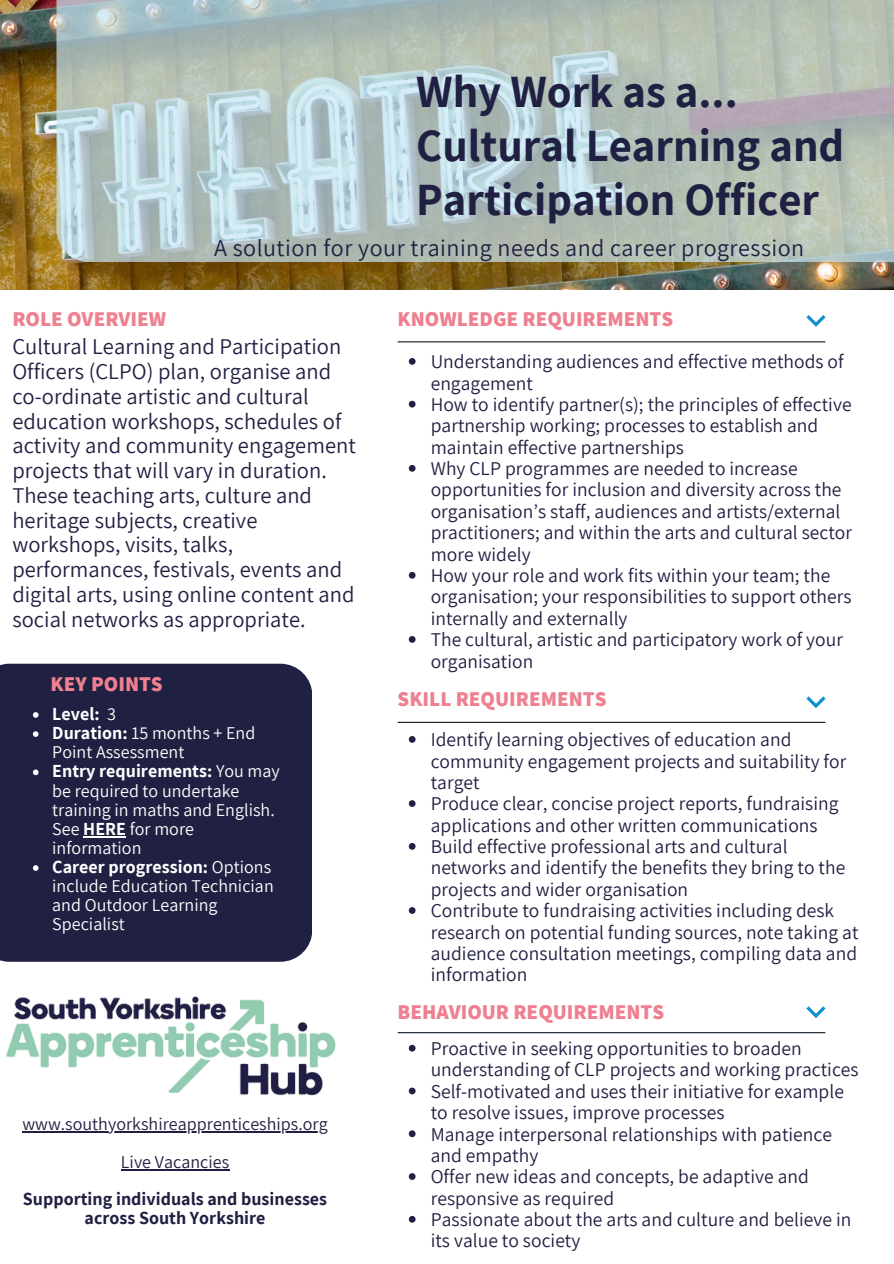
<style>
.page{position:relative;width:894px;height:1264px;background:#fff}
.page>*{position:absolute;margin:0;border:0;box-sizing:border-box;transform-origin:0 0}
.t1{font:700 45px/54px "Assistant";color:#202042}
.t2{font:24px "Assistant";letter-spacing:.02em;color:#202042}
.t3{font:22.5px/24.8px "Assistant";color:#202042}
.t4{font:800 21px "Assistant";color:#ee8090}
.t5{font:19.5px/21.3px "Assistant";color:#202042}
.t6{font:18px/19.2px "Assistant";color:#fff}
.t7{font:700 18px/19.2px "Assistant";color:#202042;text-align:center}
.t8{font:18px "Assistant";color:#202042}
.t9{font:700 18px "Assistant";color:#fff}
.s1{font-weight:400}
.s2{font-weight:700}
</style>
<div class="page">
<img style="left:0;top:0;width:893px;height:289px">
<svg style="left:56px;top:0;width:837px;height:262px;background:#b4c2bd"></svg>
<hr style="left:398px;top:341px;width:426px;height:1px;background:#0b1623">
<hr style="left:398px;top:721px;width:426px;height:2px;background:#0b1623">
<hr style="left:398px;top:1032px;width:426px;height:1px;background:#0b1623">
<svg style="left:806px;top:315px;width:19px;height:12px"></svg>
<svg style="left:408px;top:736px;width:7px;height:6px"></svg>
<svg style="left:408px;top:800px;width:7px;height:7px"></svg>
<svg style="left:408px;top:843px;width:7px;height:6px"></svg>
<svg style="left:408px;top:907px;width:7px;height:6px"></svg>
<svg style="left:806px;top:1006px;width:19px;height:12px"></svg>
<img style="left:6px;top:996px;width:330px;height:100px">
<svg style="left:408px;top:358px;width:7px;height:7px"></svg>
<svg style="left:408px;top:401px;width:7px;height:6px"></svg>
<svg style="left:408px;top:465px;width:7px;height:6px"></svg>
<svg style="left:408px;top:572px;width:7px;height:6px"></svg>
<svg style="left:408px;top:636px;width:7px;height:6px"></svg>
<div style="left:0;top:663px;width:312px;height:298px;background:#202042"></div>
<svg style="left:33px;top:712px;width:6px;height:5px"></svg>
<svg style="left:33px;top:731px;width:6px;height:6px"></svg>
<svg style="left:33px;top:769px;width:6px;height:6px"></svg>
<hr style="left:83px;top:836px;width:43px;height:1px;background:#fff">
<svg style="left:33px;top:865px;width:6px;height:5px"></svg>
<svg style="left:806px;top:696px;width:19px;height:12px"></svg>
<hr style="left:22px;top:1131px;width:306px;height:1px;background:#202042">
<hr style="left:121px;top:1169px;width:108px;height:1px;background:#202042">
<svg style="left:408px;top:1044px;width:7px;height:7px"></svg>
<svg style="left:408px;top:1087px;width:7px;height:7px"></svg>
<svg style="left:408px;top:1130px;width:7px;height:7px"></svg>
<svg style="left:408px;top:1173px;width:7px;height:6px"></svg>
<svg style="left:408px;top:1215px;width:7px;height:7px"></svg>
<p class="t1" style="left:416px;top:63px;width:429px">Why Work as a...<br>Cultural Learning and<br>Participation Officer</p>
<p class="t4" style="left:12px;top:305px;width:155px">ROLE OVERVIEW</p>
<h2 class="t2" style="left:214px;top:231px;width:591px">A solution for your training needs and career progression</h2>
<p class="t4" style="left:397px;top:305px;width:277px">KNOWLEDGE REQUIREMENTS</p>
<p class="t3" style="left:12px;top:334px;width:345px">Cultural Learning and Participation Officers (CLPO) plan, organise and co-ordinate artistic and cultural education workshops, schedules of activity and community engagement projects that will vary in duration.<br>These teaching arts, culture and heritage subjects, creative workshops, visits, talks, performances, festivals, events and digital arts, using online content and social networks as appropriate.</p>
<h5 class="t4" style="left:51px;top:669px;width:114px">KEY POINTS</h5>
<h3 class="t9" style="left:52px;top:701px;width:65px">Level: <span class="s1">3</span></h3>
<p class="t6" style="left:52px;top:723px;width:204px"><span class="s2">Duration:</span> 15 months + End<br>Point Assessment</p>
<p class="t6" style="left:52px;top:761px;width:229px"><span class="s2">Entry requirements:</span> You may be required to undertake training in maths and English.<br>See <span class="s2">HERE</span> for more information</p>
<p class="t6" style="left:52px;top:856px;width:223px"><span class="s2">Career progression:</span> Options include Education Technician and Outdoor Learning<br>Specialist</p>
<p class="t8" style="left:22px;top:1111px;width:307px">www.southyorkshireapprenticeships.org</p>
<p class="t8" style="left:121px;top:1149px;width:110px">Live Vacancies</p>
<h3 class="t7" style="left:23px;top:1188px;width:305px">Supporting individuals and businesses across South Yorkshire</h3>
<h3 class="t5" style="left:430px;top:350px;width:414px">Understanding audiences and effective methods of engagement</h3>
<p class="t5" style="left:430px;top:393px;width:422px">How to identify partner(s); the principles of effective partnership working; processes to establish and maintain effective partnerships</p>
<p class="t5" style="left:430px;top:457px;width:423px">Why CLP programmes are needed to increase opportunities for inclusion and diversity across the organisation’s staff, audiences and artists/external practitioners; and within the arts and cultural sector more widely</p>
<p class="t5" style="left:430px;top:564px;width:422px">How your role and work fits within your team; the organisation; your responsibilities to support others internally and externally</p>
<p class="t5" style="left:430px;top:628px;width:414px">The cultural, artistic and participatory work of your organisation</p>
<p class="t4" style="left:397px;top:684px;width:210px">SKILL REQUIREMENTS</p>
<p class="t5" style="left:430px;top:728px;width:417px">Identify learning objectives of education and community engagement projects and suitability for target</p>
<h1 class="t5" style="left:430px;top:792px;width:409px">Produce clear, concise project reports, fundraising applications and other written communications</h1>
<h2 class="t5" style="left:430px;top:835px;width:416px">Build effective professional arts and cultural networks and identify the benefits they bring to the projects and wider organisation</h2>
<h3 class="t5" style="left:430px;top:899px;width:429px">Contribute to fundraising activities including desk research on potential funding sources, note taking at audience consultation meetings, compiling data and information</h3>
<p class="t4" style="left:397px;top:997px;width:268px">BEHAVIOUR REQUIREMENTS</p>
<p class="t5" style="left:430px;top:1037px;width:429px">Proactive in seeking opportunities to broaden understanding of CLP projects and working practices</p>
<p class="t5" style="left:430px;top:1079px;width:414px">Self-motivated and uses their initiative for example to resolve issues, improve processes</p>
<p class="t5" style="left:430px;top:1122px;width:402px">Manage interpersonal relationships with patience and empathy</p>
<p class="t5" style="left:430px;top:1165px;width:379px">Offer new ideas and concepts, be adaptive and responsive as required</p>
<p class="t5" style="left:430px;top:1208px;width:422px">Passionate about the arts and culture and believe in its value to society</p>
</div>
